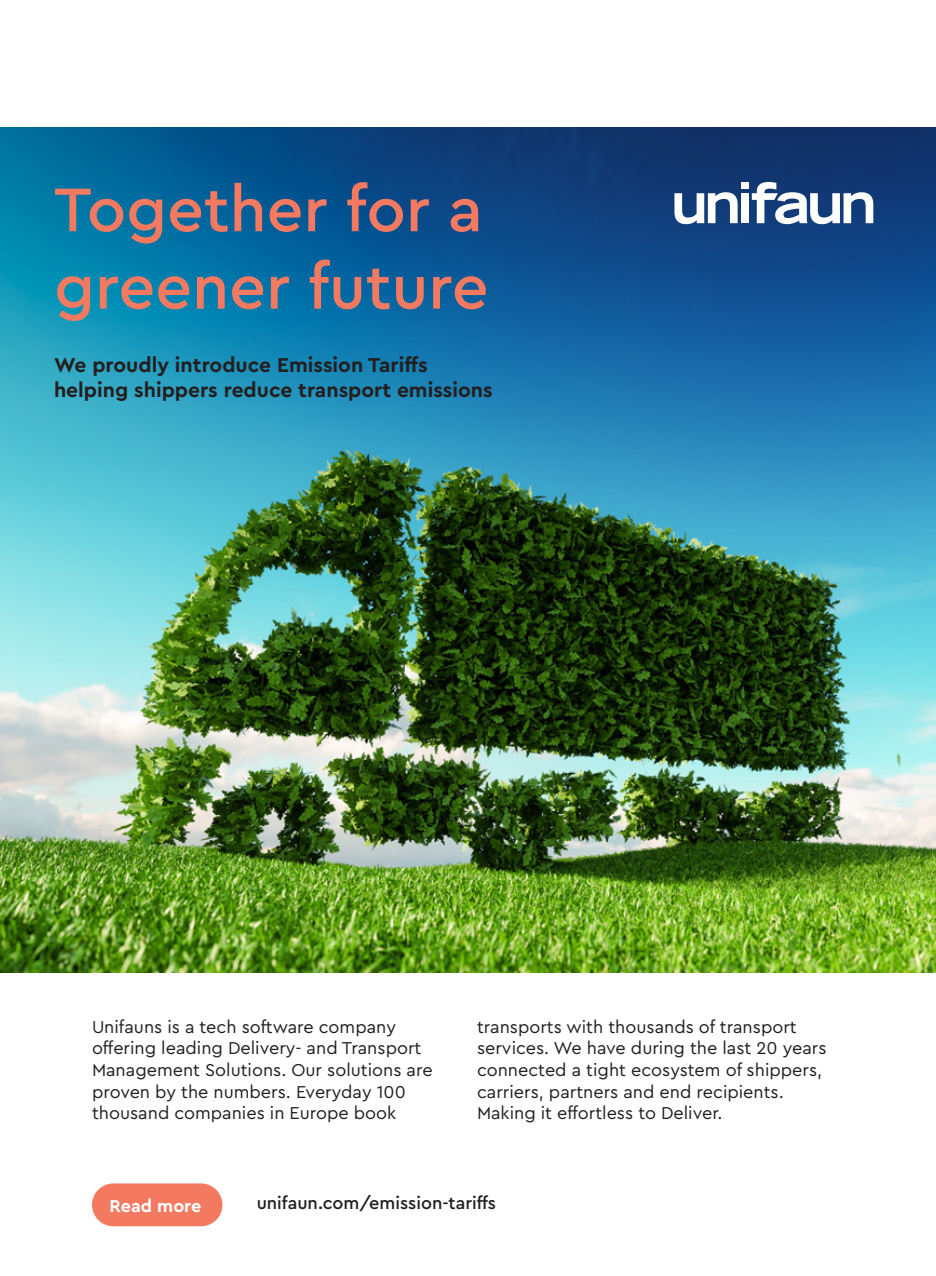
<style>
.page{position:relative;width:936px;height:1276px;background:#fff}
.page>*{position:absolute;margin:0;border:0;box-sizing:border-box;transform-origin:0 0}
.t1{font:500 64.5px/77.4px "Cera Pro";color:#f37a60}
.t2{font:700 21px/25.2px "Cera Pro";color:#231f20}
.t3{font:18px/21.6px "Cera Pro";color:#231f20}
.t4{font:500 18px "Cera Pro";color:#231f20}
.t5{font:700 18px "Cera Pro";color:#fff}
</style>
<div class="page">
<img style="left:0;top:128px;width:935px;height:844px">
<svg style="left:674px;top:192px;width:63px;height:32px"></svg>
<div style="left:741px;top:193px;width:8px;height:30px;background:#fff"></div>
<div style="left:741px;top:182px;width:8px;height:7px;background:#fff"></div>
<svg style="left:751px;top:182px;width:122px;height:42px"></svg>
<div style="left:92px;top:1183px;width:130px;height:43px;background:#f37a60;border-radius:21px"></div>
<p class="t1" style="left:54px;top:168px;width:436px">Together for a greener future</p>
<p class="t2" style="left:54px;top:351px;width:440px">We proudly introduce Emission Tariffs helping shippers reduce transport emissions</p>
<p class="t3" style="left:92px;top:1015px;width:342px">Unifauns is a tech software company offering leading Delivery- and Transport Management Solutions. Our solutions are proven by the numbers. Everyday 100 thousand companies in Europe book</p>
<p class="t3" style="left:477px;top:1015px;width:351px">transports with thousands of transport services. We have during the last 20 years connected a tight ecosystem of shippers, carriers, partners and end recipients.<br>Making it effortless to Deliver.</p>
<p class="t5" style="left:110px;top:1194px;width:93px">Read more</p>
<p class="t4" style="left:257px;top:1190px;width:241px">unifaun.com/emission-tariffs</p>
</div>
